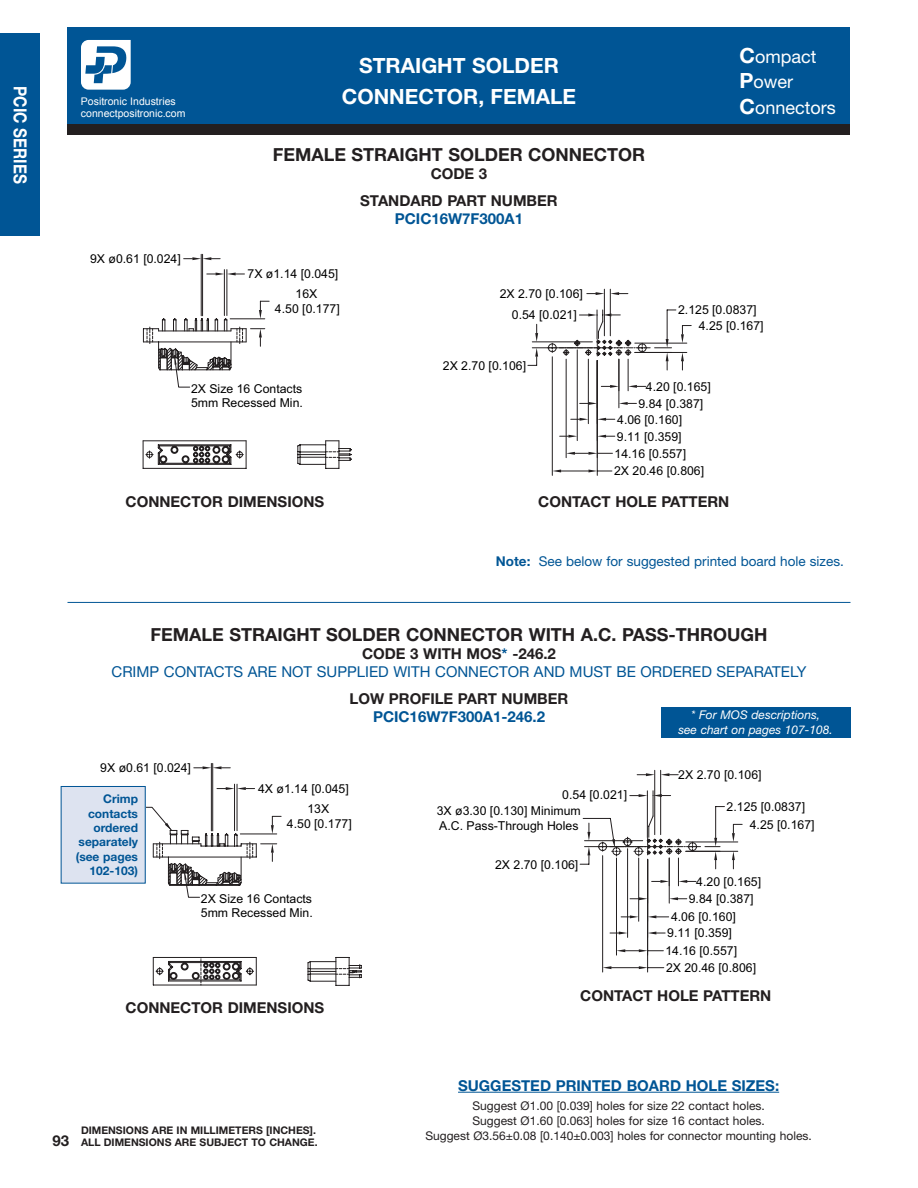
<style>
.page{position:relative;width:918px;height:1188px;background:#fff}
.page>*{position:absolute;margin:0;border:0;box-sizing:border-box;transform-origin:0 0}
.t1{font:700 21px/30px "Helvetica Neue LT Std";color:#fff;text-align:center}
.t2{font:700 18px "Helvetica Neue LT Std";color:#231f20}
.t3{font:18px/25.5px "Helvetica Neue LT Std";color:#fff}
.t4{font:700 18px "Helvetica Neue LT Std";color:#fff;scale:.85 1}
.t5{font:700 15px/27px "Helvetica Neue LT Std";color:#231f20;text-align:center}
.t6{font:15px/18px "Helvetica Neue LT Std";color:#005595;text-align:center}
.t7{font:700 15px "Helvetica Neue LT Std";color:#005595}
.t8{font:13.5px "Helvetica Neue LT Std";color:#005595}
.t9{font:12.3px/14.7px "Arial";color:#000}
.t10{font:12px/15px "Helvetica Neue LT Std";color:#231f20;text-align:center}
.t11{font:700 12px/14.4px "Helvetica Neue LT Std";color:#005595;text-align:right}
.t12{font:italic 12px/14.4px "Helvetica Neue LT Std";color:#fff;text-align:center}
.t13{font:700 10.5px/12px "Helvetica Neue LT Std";color:#231f20}
.t14{font:10.5px/12px "Arial";color:#fff}
.s1{font-weight:700;font-size:21px}
.s2{font-weight:700}
.s3{font-weight:700;color:#231f20}
</style>
<div class="page">
<div style="left:68px;top:27px;width:782px;height:101px;background:#005595"></div>
<div style="left:0;top:34px;width:40px;height:202px;background:#005595"></div>
<div style="left:68px;top:125px;width:782px;height:10px;background:#231f20"></div>
<svg style="left:81px;top:40px;width:50px;height:50px"></svg>
<svg style="left:146px;top:763px;width:597px;height:223px"></svg>
<hr style="left:201px;top:254px;width:1px;height:62px;background:#231f20">
<hr style="left:202px;top:254px;width:1px;height:62px;background:#231f20">
<svg style="left:184px;top:257px;width:36px;height:3px"></svg>
<svg style="left:143px;top:269px;width:209px;height:200px"></svg>
<svg style="left:201px;top:318px;width:412px;height:140px"></svg>
<svg style="left:566px;top:452px;width:9px;height:3px"></svg>
<svg style="left:588px;top:452px;width:9px;height:3px"></svg>
<hr style="left:597px;top:361px;width:1px;height:114px;background:#231f20">
<hr style="left:552px;top:357px;width:1px;height:118px;background:#231f20">
<svg style="left:552px;top:470px;width:60px;height:2px"></svg>
<hr style="left:628px;top:359px;width:1px;height:32px;background:#231f20">
<svg style="left:601px;top:385px;width:18px;height:3px"></svg>
<svg style="left:628px;top:385px;width:18px;height:3px"></svg>
<hr style="left:532px;top:342px;width:60px;height:1px;background:#231f20">
<hr style="left:532px;top:348px;width:60px;height:1px;background:#231f20">
<svg style="left:535px;top:324px;width:3px;height:18px"></svg>
<svg style="left:528px;top:348px;width:10px;height:18px"></svg>
<hr style="left:577px;top:350px;width:1px;height:91px;background:#231f20">
<svg style="left:560px;top:435px;width:17px;height:3px"></svg>
<svg style="left:598px;top:435px;width:17px;height:3px"></svg>
<hr style="left:619px;top:359px;width:1px;height:49px;background:#231f20">
<svg style="left:580px;top:402px;width:17px;height:3px"></svg>
<svg style="left:619px;top:402px;width:17px;height:3px"></svg>
<hr style="left:588px;top:359px;width:1px;height:65px;background:#231f20">
<svg style="left:571px;top:418px;width:17px;height:3px"></svg>
<svg style="left:598px;top:418px;width:17px;height:3px"></svg>
<hr style="left:610px;top:289px;width:1px;height:47px;background:#231f20">
<hr style="left:604px;top:289px;width:1px;height:47px;background:#231f20">
<svg style="left:610px;top:292px;width:18px;height:3px"></svg>
<svg style="left:587px;top:292px;width:17px;height:3px"></svg>
<svg style="left:547px;top:310px;width:144px;height:60px"></svg>
<hr style="left:458px;top:1092px;width:321px;height:1px;background:#005595">
<hr style="left:68px;top:602px;width:782px;height:1px;background:#005595">
<div style="left:61px;top:786px;width:84px;height:97px;background:#dde3f0"></div>
<div style="left:61px;top:786px;width:85px;height:98px;border:1px solid #005595"></div>
<div style="left:661px;top:707px;width:189px;height:31px;background:#005595"></div>
<h2 class="t4" style="left:31px;top:86px;width:116px;rotate:90deg">PCIC SERIES</h2>
<p class="t14" style="left:81px;top:96px;width:106px">Positronic Industries connectpositronic.com</p>
<p class="t9" style="left:90px;top:251px;width:92px">9X ø0.61 [0.024]</p>
<h1 class="t1" style="left:342px;top:51px;width:236px">STRAIGHT SOLDER<br>CONNECTOR, FEMALE</h1>
<h2 class="t2" style="left:273px;top:144px;width:374px">FEMALE STRAIGHT SOLDER CONNECTOR</h2>
<p class="t5" style="left:360px;top:160px;width:199px">CODE 3<br>STANDARD PART NUMBER</p>
<p class="t7" style="left:395px;top:210px;width:130px">PCIC16W7F300A1</p>
<p class="t9" style="left:248px;top:267px;width:92px">7X ø1.14 [0.045]</p>
<p class="t9" style="left:275px;top:287px;width:66px;text-align:center">16X<br>4.50 [0.177]</p>
<p class="t9" style="left:500px;top:286px;width:85px">2X 2.70 [0.106]</p>
<p class="t9" style="left:512px;top:308px;width:66px">0.54 [0.021]</p>
<p class="t9" style="left:443px;top:358px;width:85px">2X 2.70 [0.106]</p>
<h2 class="t3" style="left:740px;top:44px;width:98px"><span class="s1">C</span>ompact<br><span class="s1">P</span>ower<br><span class="s1">C</span>onnectors</h2>
<p class="t9" style="left:678px;top:303px;width:80px">2.125 [0.0837]</p>
<p class="t9" style="left:699px;top:318px;width:66px">4.25 [0.167]</p>
<p class="t9" style="left:191px;top:381px;width:113px">2X Size 16 Contacts<br>5mm Recessed Min.</p>
<p class="t9" style="left:646px;top:379px;width:66px">4.20 [0.165]</p>
<p class="t9" style="left:617px;top:396px;width:88px;line-height:15.9px;text-indent:21px">9.84 [0.387]<br>4.06 [0.160]</p>
<p class="t9" style="left:617px;top:429px;width:66px">9.11 [0.359]</p>
<p class="t9" style="left:614px;top:445px;width:92px;line-height:17.7px">14.16 [0.557]<br>2X 20.46 [0.806]</p>
<p class="t5" style="left:126px;top:488px;width:200px">CONNECTOR DIMENSIONS</p>
<p class="t5" style="left:538px;top:488px;width:193px">CONTACT HOLE PATTERN</p>
<p class="t8" style="left:496px;top:553px;width:349px"><span class="s2">Note:</span> See below for suggested printed board hole sizes.</p>
<h2 class="t2" style="left:151px;top:623px;width:618px">FEMALE STRAIGHT SOLDER CONNECTOR WITH A.C. PASS-THROUGH</h2>
<p class="t6" style="left:112px;top:644px;width:696px"><span class="s3">CODE 3 WITH MOS</span><span class="s2">*</span> <span class="s3">-246.2<br></span>CRIMP CONTACTS ARE NOT SUPPLIED WITH CONNECTOR AND MUST BE ORDERED SEPARATELY</p>
<p class="t5" style="left:350px;top:685px;width:220px">LOW PROFILE PART NUMBER</p>
<p class="t7" style="left:373px;top:707px;width:174px">PCIC16W7F300A1-246.2</p>
<p class="t12" style="left:678px;top:708px;width:156px">* For MOS descriptions,<br>see chart on pages 107-108.</p>
<p class="t9" style="left:100px;top:761px;width:92px">9X ø0.61 [0.024]</p>
<p class="t11" style="left:76px;top:791px;width:64px">Crimp contacts ordered separately (see pages<br>102-103)</p>
<p class="t9" style="left:258px;top:781px;width:92px">4X ø1.14 [0.045]</p>
<p class="t9" style="left:287px;top:802px;width:66px;text-align:center">13X<br>4.50 [0.177]</p>
<p class="t9" style="left:201px;top:891px;width:113px">2X Size 16 Contacts<br>5mm Recessed Min.</p>
<p class="t5" style="left:126px;top:994px;width:200px">CONNECTOR DIMENSIONS</p>
<p class="t5" style="left:52px;top:1127px;width:18px">93</p>
<p class="t13" style="left:81px;top:1124px;width:238px">DIMENSIONS ARE IN MILLIMETERS [INCHES].<br>ALL DIMENSIONS ARE SUBJECT TO CHANGE.</p>
<p class="t9" style="left:562px;top:787px;width:66px">0.54 [0.021]</p>
<p class="t9" style="left:437px;top:804px;width:145px">3X ø3.30 [0.130] Minimum<br>A.C. Pass-Through Holes</p>
<p class="t9" style="left:495px;top:857px;width:85px">2X 2.70 [0.106]</p>
<p class="t9" style="left:678px;top:767px;width:85px">2X 2.70 [0.106]</p>
<p class="t9" style="left:727px;top:799px;width:80px">2.125 [0.0837]</p>
<p class="t9" style="left:750px;top:817px;width:66px">4.25 [0.167]</p>
<p class="t9" style="left:696px;top:874px;width:66px">4.20 [0.165]</p>
<p class="t9" style="left:671px;top:890px;width:84px;line-height:18.1px;text-indent:18px">9.84 [0.387]<br>4.06 [0.160]</p>
<p class="t9" style="left:667px;top:926px;width:66px">9.11 [0.359]</p>
<p class="t9" style="left:665px;top:943px;width:73px">14.16 [0.557]</p>
<p class="t9" style="left:666px;top:960px;width:92px">2X 20.46 [0.806]</p>
<p class="t5" style="left:580px;top:982px;width:193px">CONTACT HOLE PATTERN</p>
<p class="t7" style="left:458px;top:1076px;width:323px">SUGGESTED PRINTED BOARD HOLE SIZES:</p>
<p class="t10" style="left:425px;top:1098px;width:388px">Suggest Ø1.00 [0.039] holes for size 22 contact holes.<br>Suggest Ø1.60 [0.063] holes for size 16 contact holes.<br>Suggest Ø3.56±0.08 [0.140±0.003] holes for connector mounting holes.</p>
</div>
